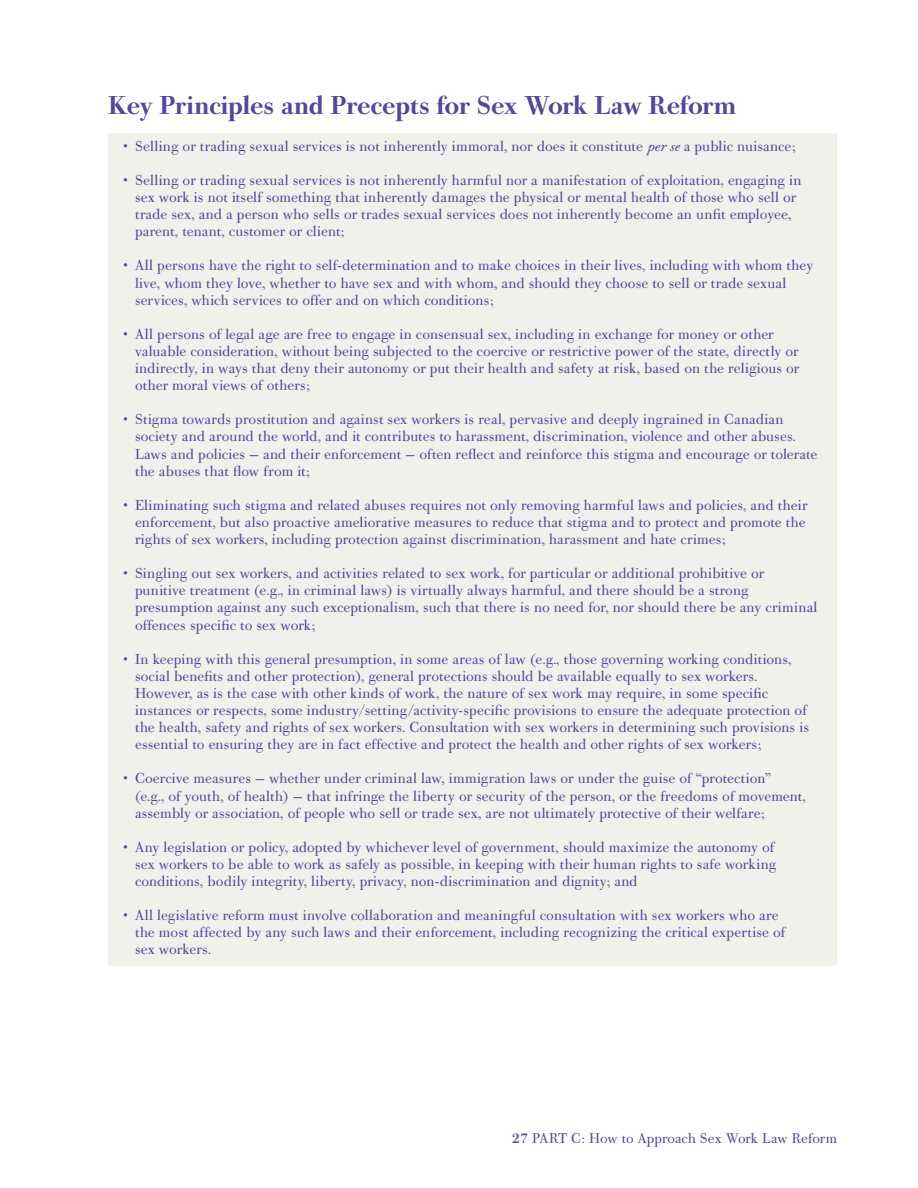
<style>
.page{position:relative;width:918px;height:1188px;background:#fff}
.page>*{position:absolute;margin:0;border:0;box-sizing:border-box;transform-origin:0 0}
.t1{font:500 25.5px "Bodoni Old Face BE";letter-spacing:-.005em;color:#53479d}
.t2{font:14.25px/17.1px "Bodoni Old Face BE";letter-spacing:.005em;color:#53479d}
.t3{font:13.95px "Bodoni Old Face BE";letter-spacing:.005em;color:#53479d}
.s1{font-size:14.7px}
.s2{font-style:italic}
.s3{font-weight:500}
</style>
<div class="page">
<div style="left:108px;top:133px;width:729px;height:833px;background:#f2f0eb"></div>
<h1 class="t1" style="left:108px;top:90px;width:630px">Key Principles and Precepts for Sex Work Law Reform</h1>
<p class="t2" style="left:123px;top:137px;width:674px"><span class="s1">•</span> Selling or trading sexual services is not inherently immoral, nor does it constitute <span class="s2">per se</span> a public nuisance;</p>
<p class="t2" style="left:135px;top:172px;width:668px;text-indent:-12px"><span class="s1">•</span> Selling or trading sexual services is not inherently harmful nor a manifestation of exploitation, engaging in sex work is not itself something that inherently damages the physical or mental health of those who sell or trade sex, and a person who sells or trades sexual services does not inherently become an unfit employee, parent, tenant, customer or client;</p>
<p class="t2" style="left:135px;top:257px;width:680px;text-indent:-12px"><span class="s1">•</span> All persons have the right to self-determination and to make choices in their lives, including with whom they live, whom they love, whether to have sex and with whom, and should they choose to sell or trade sexual services, which services to offer and on which conditions;</p>
<p class="t2" style="left:135px;top:326px;width:666px;text-indent:-12px"><span class="s1">•</span> All persons of legal age are free to engage in consensual sex, including in exchange for money or other valuable consideration, without being subjected to the coercive or restrictive power of the state, directly or indirectly, in ways that deny their autonomy or put their health and safety at risk, based on the religious or other moral views of others;</p>
<p class="t2" style="left:135px;top:411px;width:684px;text-indent:-12px"><span class="s1">•</span> Stigma towards prostitution and against sex workers is real, pervasive and deeply ingrained in Canadian society and around the world, and it contributes to harassment, discrimination, violence and other abuses.<br>Laws and policies — and their enforcement — often reflect and reinforce this stigma and encourage or tolerate the abuses that flow from it;</p>
<p class="t2" style="left:135px;top:497px;width:674px;text-align:justify;text-indent:-12px"><span class="s1">•</span> Eliminating such stigma and related abuses requires not only removing harmful laws and policies, and their enforcement, but also proactive ameliorative measures to reduce that stigma and to protect and promote the rights of sex workers, including protection against discrimination, harassment and hate crimes;</p>
<p class="t2" style="left:135px;top:565px;width:684px;text-indent:-12px"><span class="s1">•</span> Singling out sex workers, and activities related to sex work, for particular or additional prohibitive or punitive treatment (e.g., in criminal laws) is virtually always harmful, and there should be a strong presumption against any such exceptionalism, such that there is no need for, nor should there be any criminal offences specific to sex work;</p>
<p class="t2" style="left:135px;top:650px;width:676px;text-indent:-12px"><span class="s1">•</span> In keeping with this general presumption, in some areas of law (e.g., those governing working conditions, social benefits and other protection), general protections should be available equally to sex workers.<br>However, as is the case with other kinds of work, the nature of sex work may require, in some specific instances or respects, some industry/setting/activity-specific provisions to ensure the adequate protection of the health, safety and rights of sex workers. Consultation with sex workers in determining such provisions is essential to ensuring they are in fact effective and protect the health and other rights of sex workers;</p>
<p class="t2" style="left:135px;top:770px;width:672px;text-indent:-12px"><span class="s1">•</span> Coercive measures — whether under criminal law, immigration laws or under the guise of “protection”<br>(e.g., of youth, of health) — that infringe the liberty or security of the person, or the freedoms of movement, assembly or association, of people who sell or trade sex, are not ultimately protective of their welfare;</p>
<p class="t2" style="left:135px;top:839px;width:643px;text-indent:-12px"><span class="s1">•</span> Any legislation or policy, adopted by whichever level of government, should maximize the autonomy of sex workers to be able to work as safely as possible, in keeping with their human rights to safe working conditions, bodily integrity, liberty, privacy, non-discrimination and dignity; and</p>
<p class="t2" style="left:135px;top:907px;width:652px;text-indent:-12px"><span class="s1">•</span> All legislative reform must involve collaboration and meaningful consultation with sex workers who are the most affected by any such laws and their enforcement, including recognizing the critical expertise of sex workers.</p>
<p class="t3" style="left:512px;top:1129px;width:326px"><span class="s3">27</span> PART C: How to Approach Sex Work Law Reform</p>
</div>
